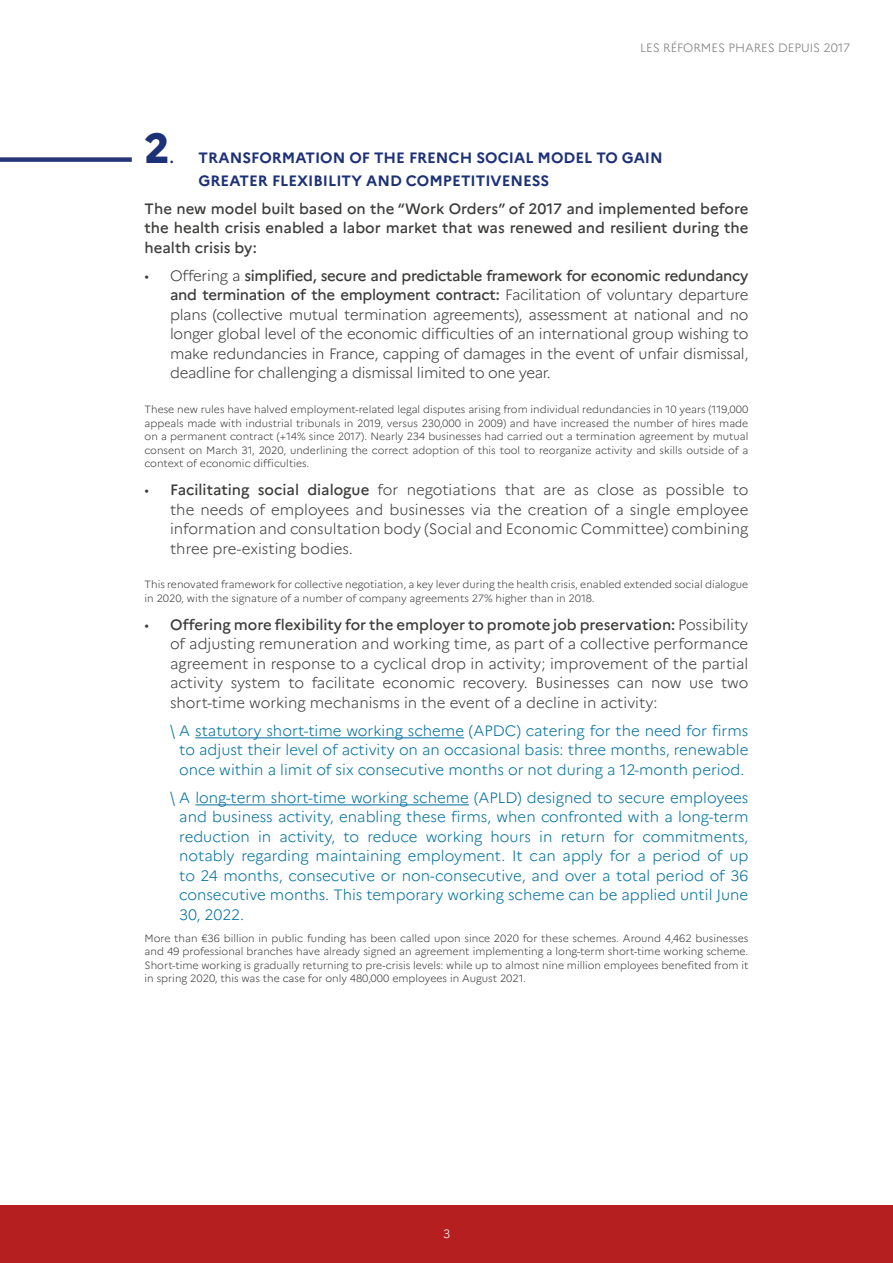
<style>
.page{position:relative;width:893px;height:1263px;background:#fff}
.page>*{position:absolute;margin:0;border:0;box-sizing:border-box;transform-origin:0 0}
.t1{font:800 42px "Marianne";color:#1d3176}
.t2{font:300 15px/19.5px "Marianne";color:#3c3c3b;text-align:justify}
.t3{font:300 15px/19.5px "Marianne";color:#006f9e;text-align:justify}
.t4{font:500 15px/19.5px "Marianne";color:#3c3c3b;text-align:justify}
.t5{font:700 15px/22.5px "Marianne";color:#1d3176}
.t6{font:300 12px "Marianne";color:#7c7b7b}
.t7{font:300 12px "Marianne";color:#fff}
.t8{font:300 10.5px/13.5px "Marianne";color:#3c3c3b;text-align:justify}
.s1{font-weight:500}
</style>
<div class="page">
<div style="left:0;top:1205px;width:893px;height:58px;background:#b51f1f"></div>
<hr style="left:195px;top:738px;width:269px;height:1px;background:#006f9e">
<hr style="left:195px;top:805px;width:274px;height:1px;background:#006f9e">
<div style="left:0;top:157px;width:132px;height:5px;background:#273475"></div>
<p class="t6" style="left:640px;top:40px;width:212px">LES RÉFORMES PHARES DEPUIS 2017</p>
<p class="t1" style="left:145px;top:123px;width:27px">2</p>
<p class="t5" style="left:170px;top:147px;width:6px">.</p>
<p class="t5" style="left:199px;top:147px;width:466px">TRANSFORMATION OF THE FRENCH SOCIAL MODEL TO GAIN<br>GREATER FLEXIBILITY AND COMPETITIVENESS</p>
<p class="t4" style="left:145px;top:199px;width:605px">The new model built based on the “Work Orders” of 2017 and implemented before the health crisis enabled a labor market that was renewed and resilient during the health crisis by:</p>
<p class="t2" style="left:170px;top:266px;width:580px;text-indent:-26px">• Offering a <span class="s1">simplified, secure and predictable framework for economic redundancy and termination of the employment contract:</span> Facilitation of voluntary departure plans (collective mutual termination agreements), assessment at national and no longer global level of the economic difficulties of an international group wishing to make redundancies in France, capping of damages in the event of unfair dismissal, deadline for challenging a dismissal limited to one year.</p>
<p class="t8" style="left:145px;top:403px;width:605px">These new rules have halved employment-related legal disputes arising from individual redundancies in 10 years (119,000 appeals made with industrial tribunals in 2019, versus 230,000 in 2009) and have increased the number of hires made on a permanent contract (+14% since 2017). Nearly 234 businesses had carried out a termination agreement by mutual consent on March 31, 2020, underlining the correct adoption of this tool to reorganize activity and skills outside of a context of economic difficulties.</p>
<p class="t2" style="left:170px;top:480px;width:580px;text-indent:-26px">• <span class="s1">Facilitating social dialogue</span> for negotiations that are as close as possible to the needs of employees and businesses via the creation of a single employee information and consultation body (Social and Economic Committee) combining three pre-existing bodies.</p>
<p class="t8" style="left:145px;top:578px;width:605px">This renovated framework for collective negotiation, a key lever during the health crisis, enabled extended social dialogue in 2020, with the signature of a number of company agreements 27% higher than in 2018.</p>
<p class="t2" style="left:170px;top:615px;width:580px;text-indent:-26px">• <span class="s1">Offering more flexibility for the employer to promote job preservation:</span> Possibility of adjusting remuneration and working time, as part of a collective performance agreement in response to a cyclical drop in activity; improvement of the partial activity system to facilitate economic recovery. Businesses can now use two short-time working mechanisms in the event of a decline in activity:</p>
<p class="t3" style="left:179px;top:721px;width:571px;text-indent:-9px">\ A statutory short-time working scheme (APDC) catering for the need for firms to adjust their level of activity on an occasional basis: three months, renewable once within a limit of six consecutive months or not during a 12-month period.</p>
<p class="t3" style="left:179px;top:788px;width:571px;text-indent:-9px">\ A long-term short-time working scheme (APLD) designed to secure employees and business activity, enabling these firms, when confronted with a long-term reduction in activity, to reduce working hours in return for commitments, notably regarding maintaining employment. It can apply for a period of up to 24 months, consecutive or non-consecutive, and over a total period of 36 consecutive months. This temporary working scheme can be applied until June 30, 2022.</p>
<p class="t8" style="left:145px;top:931px;width:605px">More than €36 billion in public funding has been called upon since 2020 for these schemes. Around 4,462 businesses and 49 professional branches have already signed an agreement implementing a long-term short-time working scheme.<br>Short-time working is gradually returning to pre-crisis levels: while up to almost nine million employees benefited from it in spring 2020, this was the case for only 480,000 employees in August 2021.</p>
<p class="t7" style="left:443px;top:1226px;width:9px">3</p>
</div>
